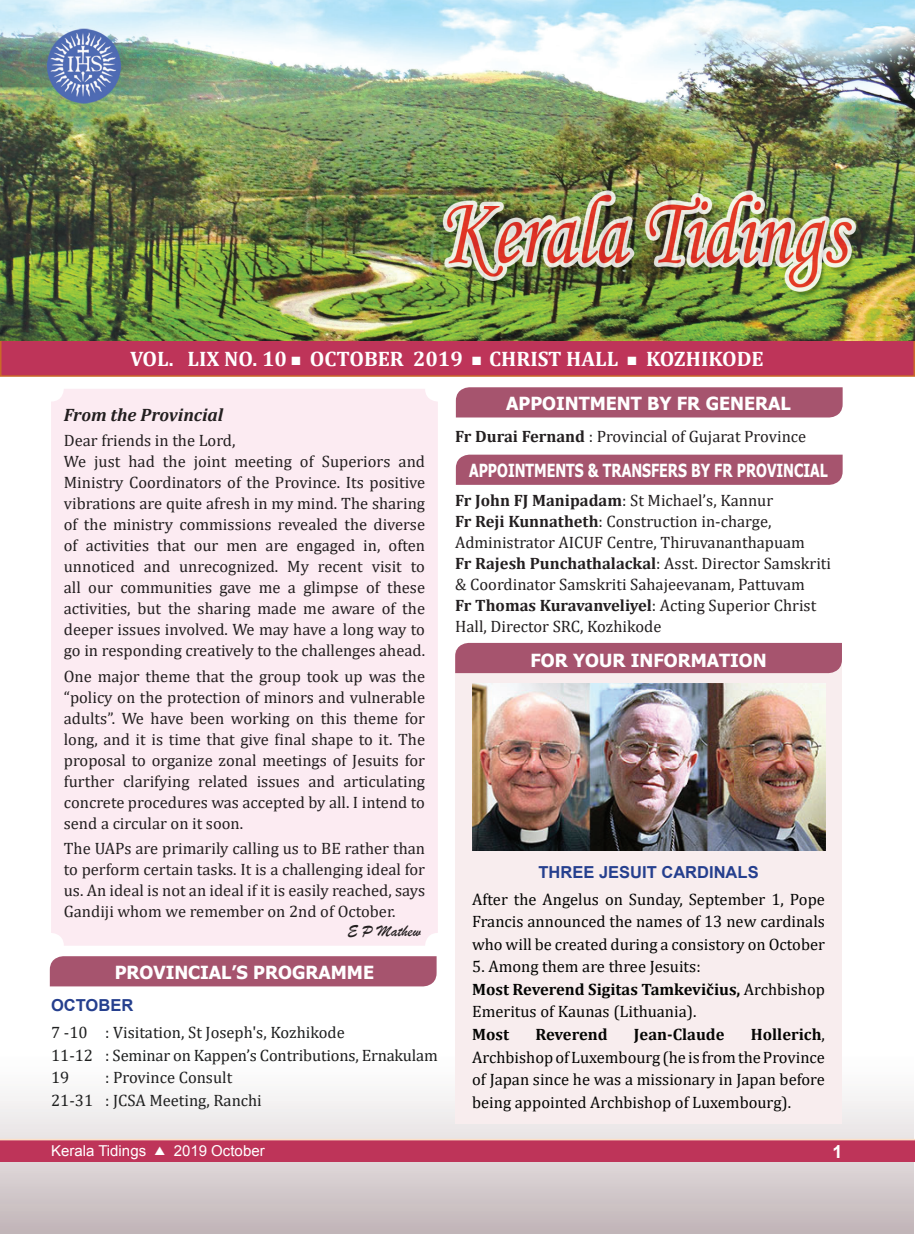
<style>
.page{position:relative;width:915px;height:1234px;background:#fff}
.page>*{position:absolute;margin:0;border:0;box-sizing:border-box;transform-origin:0 0}
.t1{font:700 21px "Cambria";color:#fff}
.t2{font:700 18px "Tahoma";color:#fff}
.t3{font:700 18px "Tahoma";color:#fff;scale:.78 1}
.t4{font:italic 700 18px "Cambria";color:#231f20}
.t5{font:700 18px "Arial";color:#fff}
.t6{font:16.5px/21px "Cambria";color:#231f20}
.t7{font:16.5px/22.5px "Cambria";color:#040503;text-align:justify}
.t8{font:16.5px/22.5px "Cambria";color:#1f2020}
.t9{font:700 16.5px "Arial";color:#253f8e}
.t10{font:700 16.5px "Cambria";color:#040503}
.t11{font:16.5px "Brush Script";color:#231f20}
.t12{font:15px "Arial";color:#fff}
.s1{font-weight:700}
.s2{font-family:"Dixieland";font-size:12px}
</style>
<div class="page">
<svg style="left:0;top:1034px;width:913px;height:199px"></svg>
<div style="left:455px;top:454px;width:387px;height:30px;background:#a6546e"></div>
<div style="left:50px;top:956px;width:386px;height:30px;background:#a6546e"></div>
<div style="left:51px;top:388px;width:386px;height:557px;background:#fcebf2;border-radius:13px"></div>
<div style="left:455px;top:649px;width:386px;height:474px;background:#f8edee"></div>
<div style="left:455px;top:387px;width:387px;height:30px;background:#a6546e"></div>
<div style="left:1px;top:340px;width:912px;height:36px;background:#be3459"></div>
<div style="left:0;top:339px;width:914px;height:37px;border:2px solid #ca6828"></div>
<img style="left:0;top:0;width:914px;height:340px">
<div style="left:455px;top:642px;width:386px;height:31px;background:#a6546e"></div>
<img style="left:472px;top:683px;width:353px;height:167px">
<div style="left:0;top:1138px;width:914px;height:23px;background:#be3459"></div>
<hr style="left:0;top:1138px;width:914px;height:2px;background:#fde0c7">
<p class="t1" style="left:130px;top:344px;width:334px">VOL. LIX NO. 10 OCTOBER 2019</p>
<p class="t1" style="left:489px;top:344px;width:130px">CHRIST HALL</p>
<p class="t1" style="left:645px;top:344px;width:119px">KOZHIKODE</p>
<p class="t2" style="left:506px;top:390px;width:286px">APPOINTMENT BY FR GENERAL</p>
<p class="t6" style="left:455px;top:426px;width:352px"><span class="s1">Fr Durai Fernand</span> : Provincial of Gujarat Province</p>
<p class="t3" style="left:469px;top:457px;width:461px">APPOINTMENTS &amp; TRANSFERS BY FR PROVINCIAL</p>
<p class="t6" style="left:455px;top:490px;width:377px"><span class="s1">Fr John FJ Manipadam</span>: St Michael’s, Kannur<br><span class="s1">Fr Reji Kunnatheth</span>: Construction in-charge, Administrator AICUF Centre, Thiruvananthapuam<br><span class="s1">Fr Rajesh Punchathalackal</span>: Asst. Director Samskriti &amp; Coordinator Samskriti Sahajeevanam, Pattuvam<br><span class="s1">Fr Thomas Kuravanveliyel</span>: Acting Superior Christ Hall, Director SRC, Kozhikode</p>
<p class="t2" style="left:530px;top:647px;width:238px">FOR YOUR INFORMATION</p>
<p class="t4" style="left:64px;top:402px;width:161px">From the Provincial</p>
<p class="t6" style="left:64px;top:430px;width:362px">Dear friends in the Lord,<br>We just had the joint meeting of Superiors and Ministry Coordinators of the Province. Its positive vibrations are quite afresh in my mind. The sharing of the ministry commissions revealed the diverse of activities that our men are engaged in, often unnoticed and unrecognized. My recent visit to all our communities gave me a glimpse of these activities, but the sharing made me aware of the deeper issues involved. We may have a long way to go in responding creatively to the challenges ahead.</p>
<p class="t6" style="left:64px;top:665px;width:362px;text-align:justify">One major theme that the group took up was the “policy on the protection of minors and vulnerable adults”. We have been working on this theme for long, and it is time that give final shape to it. The proposal to organize zonal meetings of Jesuits for further clarifying related issues and articulating concrete procedures was accepted by all. I intend to send a circular on it soon.</p>
<p class="t6" style="left:64px;top:837px;width:362px;text-align:justify">The UAPs are primarily calling us to BE rather than to perform certain tasks. It is a challenging ideal for us. An ideal is not an ideal if it is easily reached, says Gandiji whom we remember on 2nd of October.</p>
<p class="t11" style="left:347px;top:920px;width:75px">E P Mathew</p>
<p class="t2" style="left:115px;top:959px;width:261px">PROVINCIAL’S PROGRAMME</p>
<p class="t9" style="left:51px;top:993px;width:84px">OCTOBER</p>
<p class="t8" style="left:51px;top:1020px;width:388px">7 -10 : Visitation, St Joseph's, Kozhikode<br>11-12 : Seminar on Kappen’s Contributions, Ernakulam<br>19</p>
<p class="t9" style="left:538px;top:860px;width:222px">THREE JESUIT CARDINALS</p>
<p class="t7" style="left:472px;top:887px;width:354px">After the Angelus on Sunday, September 1, Pope Francis announced the names of 13 new cardinals who will be created during a consistory on October</p>
<p class="t7" style="left:472px;top:955px;width:354px;text-align:left">5. Among them are three Jesuits:<br><span class="s1">Most Reverend Sigitas Tamkevičius,</span> Archbishop<br>Emeritus of Kaunas (Lithuania).</p>
<p class="t10" style="left:472px;top:1022px;width:38px">Most</p>
<p class="t10" style="left:535px;top:1022px;width:74px">Reverend</p>
<p class="t10" style="left:633px;top:1022px;width:92px">Jean-Claude</p>
<p class="t7" style="left:472px;top:1022px;width:354px;text-indent:278px"><span class="s1">Hollerich</span>, Archbishop of Luxembourg (he is from the Province of Japan since he was a missionary in Japan before being appointed Archbishop of Luxembourg).</p>
<p class="t8" style="left:51px;top:1065px;width:212px;text-indent:54px">: Province Consult<br>21-31 : JCSA Meeting, Ranchi</p>
<p class="t12" style="left:51px;top:1140px;width:215px">Kerala Tidings <span class="s2">s</span> 2019 October</p>
<p class="t5" style="left:832px;top:1139px;width:12px">1</p>
</div>
